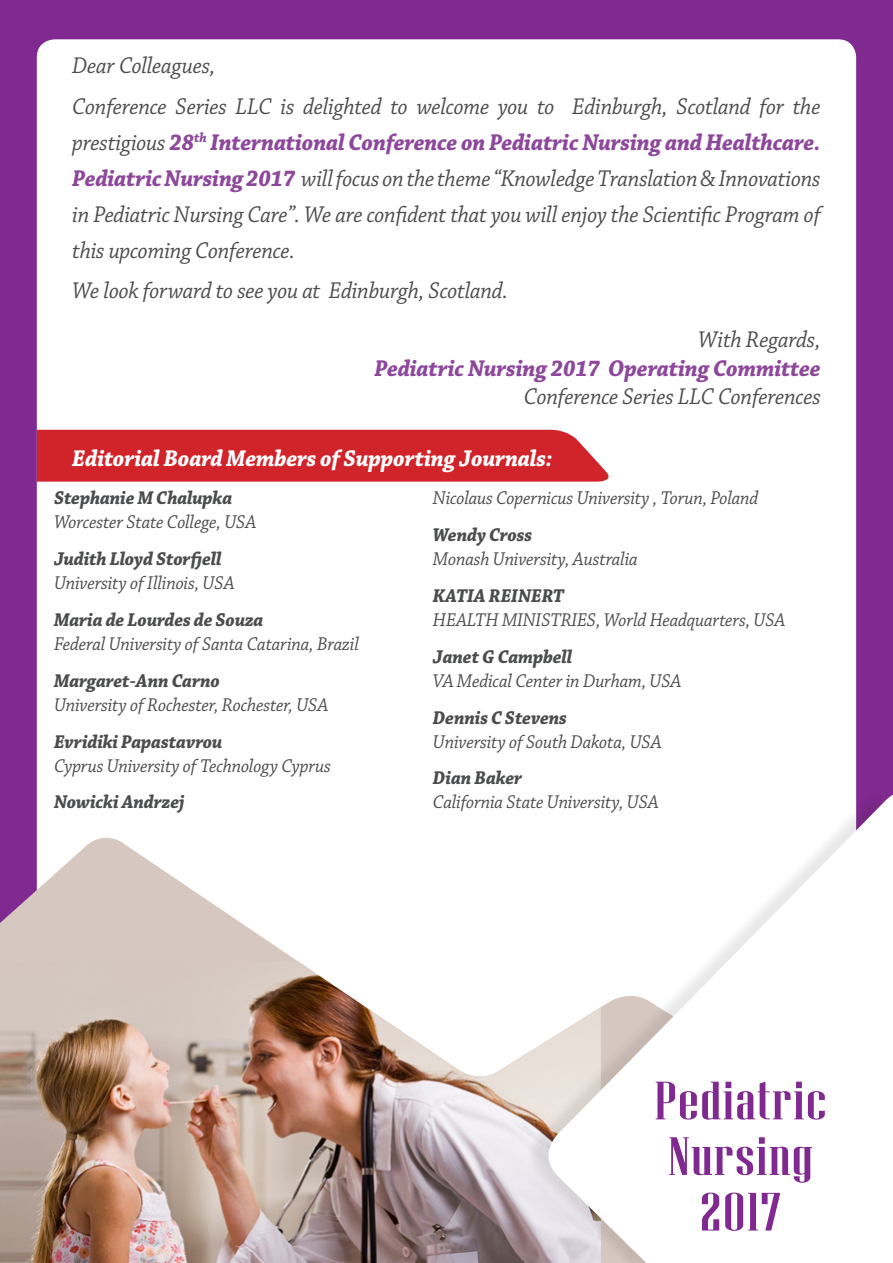
<style>
.page{position:relative;width:893px;height:1263px;background:#802990}
.page>*{position:absolute;margin:0;border:0;box-sizing:border-box;transform-origin:0 0}
.t1{font:53.85px/55.7px "Niagara Solid";letter-spacing:.02em;color:#802990;text-align:center;scale:1.39 1}
.t2{font:italic 24px/36px "Chaparral Pro";letter-spacing:-.01em;color:#4b4c4d;text-align:justify;scale:.95 1}
.t3{font:italic 700 24px "Chaparral Pro";letter-spacing:-.01em;color:#fff;scale:.95 1}
.t4{font:italic 700 24px "Chaparral Pro";letter-spacing:-.01em;color:#8d489b;scale:.95 1}
.t5{font:italic 19.5px "Chaparral Pro";letter-spacing:-.01em;color:#4b4c4d;scale:.95 1}
.t6{font:italic 700 19.5px "Chaparral Pro";letter-spacing:-.01em;color:#4b4c4d;scale:.95 1}
.s1{font-weight:700;color:#8d489b}
</style>
<div class="page">
<div style="left:37px;top:39px;width:819px;height:1069px;background:#fff;border-radius:18px"></div>
<svg style="left:0;top:830px;width:297px;height:131px;fill:#d6c7c0"></svg>
<img style="left:0;top:961px;width:526px;height:302px">
<div style="left:526px;top:787px;width:360px;height:476px;background:#231f20;opacity:.1"></div>
<svg style="left:537px;top:795px;width:356px;height:468px"></svg>
<div style="left:37px;top:430px;width:572px;height:52px;background:#d1232a"></div>
<p class="t2" style="left:72px;top:49px;width:152px">Dear Colleagues,</p>
<p class="t2" style="left:72px;top:89px;width:789px">Conference Series LLC is delighted to welcome you to Edinburgh, Scotland for the prestigious <span class="s1">28</span><sup>th</sup> <span class="s1">International Conference on Pediatric Nursing and Healthcare.<br>Pediatric Nursing 2017</span> will focus on the theme “Knowledge Translation &amp; Innovations in Pediatric Nursing Care”. We are confident that you will enjoy the Scientific Program of this upcoming Conference.</p>
<p class="t2" style="left:72px;top:273px;width:460px">We look forward to see you at Edinburgh, Scotland.</p>
<p class="t2" style="left:698px;top:323px;width:130px">With Regards,</p>
<p class="t4" style="left:375px;top:354px;width:471px">Pediatric Nursing 2017 Operating Committee</p>
<p class="t2" style="left:524px;top:379px;width:314px">Conference Series LLC Conferences</p>
<p class="t3" style="left:72px;top:444px;width:507px">Editorial Board Members of Supporting Journals:</p>
<p class="t6" style="left:54px;top:487px;width:189px">Stephanie M Chalupka</p>
<p class="t5" style="left:54px;top:512px;width:214px">Worcester State College, USA</p>
<p class="t6" style="left:54px;top:548px;width:178px">Judith Lloyd Storfjell</p>
<p class="t5" style="left:54px;top:572px;width:191px">University of Illinois, USA</p>
<p class="t6" style="left:54px;top:608px;width:222px">Maria de Lourdes de Souza</p>
<p class="t5" style="left:54px;top:633px;width:322px">Federal University of Santa Catarina, Brazil</p>
<p class="t6" style="left:54px;top:669px;width:176px">Margaret-Ann Carno</p>
<p class="t5" style="left:54px;top:694px;width:290px">University of Rochester, Rochester, USA</p>
<p class="t6" style="left:54px;top:730px;width:179px">Evridiki Papastavrou</p>
<p class="t5" style="left:54px;top:755px;width:293px">Cyprus University of Technology Cyprus</p>
<p class="t6" style="left:54px;top:791px;width:139px">Nowicki Andrzej</p>
<p class="t5" style="left:433px;top:488px;width:344px">Nicolaus Copernicus University , Torun, Poland</p>
<p class="t6" style="left:433px;top:524px;width:106px">Wendy Cross</p>
<p class="t5" style="left:433px;top:548px;width:217px">Monash University, Australia</p>
<p class="t6" style="left:433px;top:584px;width:139px">KATIA REINERT</p>
<p class="t5" style="left:433px;top:609px;width:373px">HEALTH MINISTRIES, World Headquarters, USA</p>
<p class="t6" style="left:433px;top:645px;width:148px">Janet G Campbell</p>
<p class="t5" style="left:433px;top:670px;width:263px">VA Medical Center in Durham, USA</p>
<p class="t6" style="left:433px;top:706px;width:143px">Dennis C Stevens</p>
<p class="t5" style="left:433px;top:731px;width:242px">University of South Dakota, USA</p>
<p class="t6" style="left:433px;top:767px;width:96px">Dian Baker</p>
<p class="t5" style="left:433px;top:791px;width:239px">California State University, USA</p>
<p class="t1" style="left:654px;top:1073px;width:125px">Pediatric<br>Nursing<br>2017</p>
</div>
